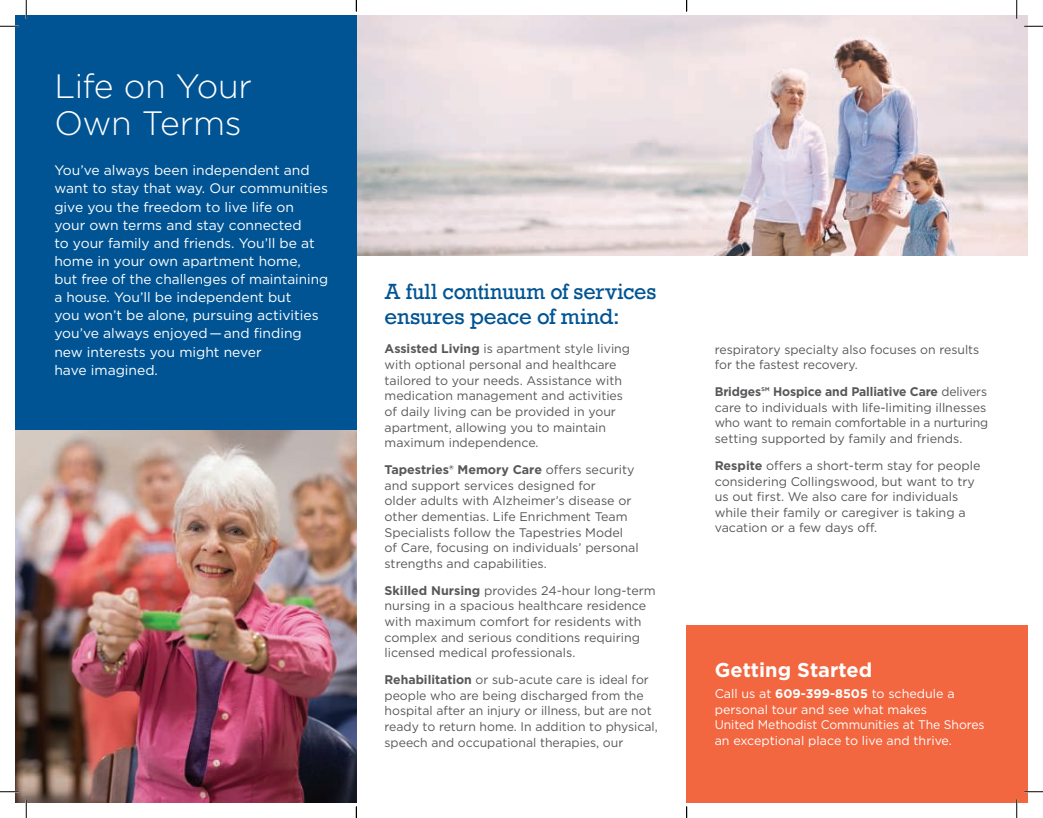
<style>
.page{position:relative;width:1043px;height:818px;background:#fff}
.page>*{position:absolute;margin:0;border:0;box-sizing:border-box;transform-origin:0 0}
.t1{font:300 33.75px/36.2px "Gotham";letter-spacing:-.015em;color:#fff}
.t2{font:20.62px/25px "Rockwell Nova";letter-spacing:-.01em;color:#015494}
.t3{font:700 20px "Gotham";color:#fff}
.t4{font:13.75px/18.1px "Gotham";color:#fff}
.t5{font:12.5px/15.6px "Gotham";color:#57585a}
.t6{font:12.5px/15.6px "Gotham";color:#fff}
.s1{font-weight:700}
</style>
<div class="page">
<img style="left:356px;top:15px;width:671px;height:240px">
<div style="left:15px;top:15px;width:341px;height:787px;background:#015494"></div>
<img style="left:15px;top:431px;width:341px;height:371px">
<div style="left:686px;top:625px;width:341px;height:177px;background:#f26640"></div>
<svg style="left:0;top:25px;width:19px;height:2px"></svg>
<svg style="left:1024px;top:25px;width:18px;height:2px"></svg>
<svg style="left:0;top:790px;width:19px;height:2px"></svg>
<svg style="left:1024px;top:790px;width:18px;height:2px"></svg>
<svg style="left:25px;top:0;width:2px;height:19px"></svg>
<svg style="left:25px;top:799px;width:2px;height:19px"></svg>
<svg style="left:1015px;top:0;width:2px;height:19px"></svg>
<svg style="left:1015px;top:799px;width:2px;height:19px"></svg>
<svg style="left:355px;top:0;width:2px;height:11px"></svg>
<svg style="left:355px;top:806px;width:2px;height:12px"></svg>
<svg style="left:686px;top:806px;width:1px;height:12px"></svg>
<h1 class="t1" style="left:54px;top:70px;width:199px">Life on Your<br>Own Terms</h1>
<p class="t4" style="left:54px;top:162px;width:275px">You’ve always been independent and want to stay that way. Our communities give you the freedom to live life on your own terms and stay connected<br>to your family and friends. You’ll be at home in your own apartment home,<br>but free of the challenges of maintaining a house. You’ll be independent but<br>you won’t be alone, pursuing activities you’ve always enjoyed — and finding new interests you might never<br>have imagined.</p>
<h2 class="t2" style="left:384px;top:281px;width:273px">A full continuum of services ensures peace of mind:</h2>
<p class="t5" style="left:384px;top:342px;width:247px"><span class="s1">Assisted Living</span> is apartment style living with optional personal and healthcare tailored to your needs. Assistance with medication management and activities of daily living can be provided in your apartment, allowing you to maintain maximum independence.</p>
<p class="t5" style="left:384px;top:462px;width:255px"><span class="s1">Tapestries® Memory Care</span> offers security and support services designed for<br>older adults with Alzheimer’s disease or other dementias. Life Enrichment Team Specialists follow the Tapestries Model of Care, focusing on individuals’ personal strengths and capabilities.</p>
<p class="t5" style="left:384px;top:583px;width:273px"><span class="s1">Skilled Nursing</span> provides 24-hour long-term nursing in a spacious healthcare residence with maximum comfort for residents with complex and serious conditions requiring licensed medical professionals.</p>
<p class="t5" style="left:384px;top:672px;width:275px"><span class="s1">Rehabilitation</span> or sub-acute care is ideal for people who are being discharged from the hospital after an injury or illness, but are not ready to return home. In addition to physical, speech and occupational therapies, our</p>
<p class="t5" style="left:714px;top:342px;width:266px">respiratory specialty also focuses on results for the fastest recovery.</p>
<p class="t5" style="left:714px;top:384px;width:275px"><span class="s1">Bridges℠ Hospice and Palliative Care</span> delivers care to individuals with life-limiting illnesses who want to remain comfortable in a nurturing setting supported by family and friends.</p>
<p class="t5" style="left:714px;top:458px;width:267px"><span class="s1">Respite</span> offers a short-term stay for people considering Collingswood, but want to try us out first. We also care for individuals while their family or caregiver is taking a vacation or a few days off.</p>
<h3 class="t3" style="left:714px;top:660px;width:159px">Getting Started</h3>
<p class="t6" style="left:714px;top:686px;width:271px">Call us at <span class="s1">609-399-8505</span> to schedule a personal tour and see what makes<br>United Methodist Communities at The Shores an exceptional place to live and thrive.</p>
</div>
